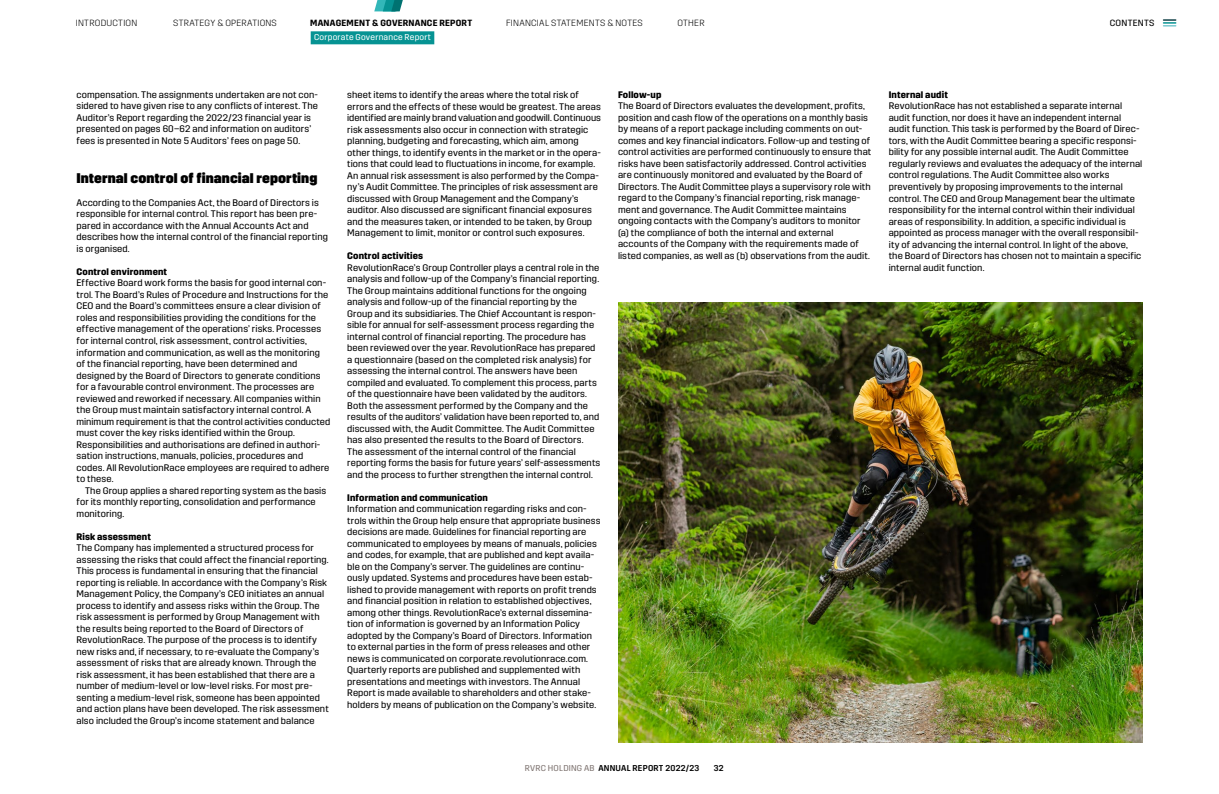
<style>
.page{position:relative;width:1219px;height:794px;background:#fff}
.page>*{position:absolute;margin:0;border:0;box-sizing:border-box;transform-origin:0 0}
.t1{font:800 14px "Trim";letter-spacing:.005em;color:#000}
.t2{font:9.5px/11.5px "Trim";letter-spacing:.01em;color:#000}
.t3{font:700 9.5px "Trim";letter-spacing:.015em;color:#000}
.t4{font:300 9px "Trim";letter-spacing:.025em;color:#000}
.t5{font:600 9px "Trim";letter-spacing:.025em;color:#000}
.t6{font:9px "Trim";letter-spacing:.035em;color:#000}
.t7{font:500 8.5px "Trim";letter-spacing:.03em;color:#000}
.t8{font:8.5px "Trim";letter-spacing:.025em;color:#fff}
.s1{font-weight:400;color:#827875}
</style>
<div class="page">
<img style="left:618px;top:303px;width:524px;height:440px">
<svg style="left:374px;top:0;width:29px;height:11px"></svg>
<svg style="left:1163px;top:19px;width:13px;height:8px"></svg>
<div style="left:311px;top:31px;width:123px;height:13px;background:#069393"></div>
<p class="t4" style="left:76px;top:18px;width:63px">INTRODUCTION</p>
<p class="t4" style="left:173px;top:18px;width:105px">STRATEGY &amp; OPERATIONS</p>
<p class="t5" style="left:310px;top:18px;width:164px">MANAGEMENT &amp; GOVERNANCE REPORT</p>
<p class="t4" style="left:506px;top:18px;width:138px">FINANCIAL STATEMENTS &amp; NOTES</p>
<p class="t4" style="left:677px;top:18px;width:29px">OTHER</p>
<p class="t6" style="left:1110px;top:18px;width:46px">CONTENTS</p>
<p class="t8" style="left:314px;top:33px;width:118px">Corporate Governance Report</p>
<p class="t2" style="left:77px;top:89px;width:243px">compensation. The assignments undertaken are not con&shy;sidered to have given rise to any conflicts of interest. The Auditor’s Report regarding the 2022/23 financial year is presented on pages 60–62 and information on auditors’ fees is presented in Note 5 Auditors’ fees on page 50.</p>
<h1 class="t1" style="left:77px;top:170px;width:242px">Internal control of financial reporting</h1>
<p class="t2" style="left:77px;top:197px;width:253px">According to the Companies Act, the Board of Directors is responsible for internal control. This report has been pre&shy;pared in accordance with the Annual Accounts Act and describes how the internal control of the financial reporting is organised.</p>
<p class="t3" style="left:77px;top:266px;width:92px">Control environment</p>
<p class="t2" style="left:77px;top:277px;width:255px">Effective Board work forms the basis for good internal con&shy;trol. The Board’s Rules of Procedure and Instructions for the CEO and the Board’s committees ensure a clear division of roles and responsibilities providing the conditions for the effective management of the operations’ risks. Processes for internal control, risk assessment, control activities, information and communication, as well as the monitoring of the financial reporting, have been determined and designed by the Board of Directors to generate conditions for a favourable control environment. The processes are reviewed and reworked if necessary. All companies within the Group must maintain satisfactory internal control. A minimum requirement is that the control activities conducted must cover the key risks identified within the Group.<br>Responsibilities and authorisations are defined in authori&shy;sation instructions, manuals, policies, procedures and codes. All RevolutionRace employees are required to adhere to these.</p>
<p class="t2" style="left:77px;top:484px;width:251px;text-indent:9px">The Group applies a shared reporting system as the basis for its monthly reporting, consolidation and performance monitoring.</p>
<p class="t3" style="left:77px;top:531px;width:76px">Risk assessment</p>
<p class="t2" style="left:77px;top:542px;width:254px">The Company has implemented a structured process for assessing the risks that could affect the financial reporting.<br>This process is fundamental in ensuring that the financial reporting is reliable. In accordance with the Company’s Risk Management Policy, the Company’s CEO initiates an annual process to identify and assess risks within the Group. The risk assessment is performed by Group Management with the results being reported to the Board of Directors of RevolutionRace. The purpose of the process is to identify new risks and, if necessary, to re-evaluate the Company’s assessment of risks that are already known. Through the risk assessment, it has been established that there are a number of medium-level or low-level risks. For most pre&shy;senting a medium-level risk, someone has been appointed and action plans have been developed. The risk assessment also included the Group’s income statement and balance</p>
<p class="t2" style="left:347px;top:89px;width:255px">sheet items to identify the areas where the total risk of errors and the effects of these would be greatest. The areas identified are mainly brand valuation and goodwill. Continuous risk assessments also occur in connection with strategic planning, budgeting and forecasting, which aim, among other things, to identify events in the market or in the opera&shy;tions that could lead to fluctuations in income, for example.<br>An annual risk assessment is also performed by the Compa&shy;ny’s Audit Committee. The principles of risk assessment are discussed with Group Management and the Company’s auditor. Also discussed are significant financial exposures and the measures taken, or intended to be taken, by Group Management to limit, monitor or control such exposures.</p>
<p class="t3" style="left:347px;top:250px;width:77px">Control activities</p>
<p class="t2" style="left:347px;top:262px;width:255px">RevolutionRace’s Group Controller plays a central role in the analysis and follow-up of the Company’s financial reporting.<br>The Group maintains additional functions for the ongoing analysis and follow-up of the financial reporting by the Group and its subsidiaries. The Chief Accountant is respon&shy;sible for annual for self-assessment process regarding the internal control of financial reporting. The procedure has been reviewed over the year. RevolutionRace has prepared a questionnaire (based on the completed risk analysis) for assessing the internal control. The answers have been compiled and evaluated. To complement this process, parts of the questionnaire have been validated by the auditors.<br>Both the assessment performed by the Company and the results of the auditors’ validation have been reported to, and discussed with, the Audit Committee. The Audit Committee has also presented the results to the Board of Directors.<br>The assessment of the internal control of the financial reporting forms the basis for future years’ self-assessments and the process to further strengthen the internal control.</p>
<p class="t3" style="left:347px;top:492px;width:142px">Information and communication</p>
<p class="t2" style="left:347px;top:503px;width:255px">Information and communication regarding risks and con&shy;trols within the Group help ensure that appropriate business decisions are made. Guidelines for financial reporting are communicated to employees by means of manuals, policies and codes, for example, that are published and kept availa&shy;ble on the Company’s server. The guidelines are continu&shy;ously updated. Systems and procedures have been estab&shy;lished to provide management with reports on profit trends and financial position in relation to established objectives, among other things. RevolutionRace’s external dissemina&shy;tion of information is governed by an Information Policy adopted by the Company’s Board of Directors. Information to external parties in the form of press releases and other news is communicated on corporate.revolutionrace.com.<br>Quarterly reports are published and supplemented with presentations and meetings with investors. The Annual Report is made available to shareholders and other stake&shy;holders by means of publication on the Company’s website.</p>
<p class="t3" style="left:618px;top:89px;width:45px">Follow-up</p>
<p class="t2" style="left:618px;top:100px;width:255px">The Board of Directors evaluates the development, profits, position and cash flow of the operations on a monthly basis by means of a report package including comments on out&shy;comes and key financial indicators. Follow-up and testing of control activities are performed continuously to ensure that risks have been satisfactorily addressed. Control activities are continuously monitored and evaluated by the Board of Directors. The Audit Committee plays a supervisory role with regard to the Company’s financial reporting, risk manage&shy;ment and governance. The Audit Committee maintains ongoing contacts with the Company’s auditors to monitor (a) the compliance of both the internal and external accounts of the Company with the requirements made of listed companies, as well as (b) observations from the audit.</p>
<p class="t3" style="left:889px;top:89px;width:61px">Internal audit</p>
<p class="t2" style="left:889px;top:100px;width:255px">RevolutionRace has not established a separate internal audit function, nor does it have an independent internal audit function. This task is performed by the Board of Direc&shy;tors, with the Audit Committee bearing a specific responsi&shy;bility for any possible internal audit. The Audit Committee regularly reviews and evaluates the adequacy of the internal control regulations. The Audit Committee also works preventively by proposing improvements to the internal control. The CEO and Group Management bear the ultimate responsibility for the internal control within their individual areas of responsibility. In addition, a specific individual is appointed as process manager with the overall responsibil&shy;ity of advancing the internal control. In light of the above, the Board of Directors has chosen not to maintain a specific internal audit function.</p>
<p class="t7" style="left:525px;top:763px;width:176px"><span class="s1">RVRC HOLDING AB</span> ANNUAL REPORT 2022/23</p>
<p class="t7" style="left:714px;top:763px;width:11px">32</p>
</div>
